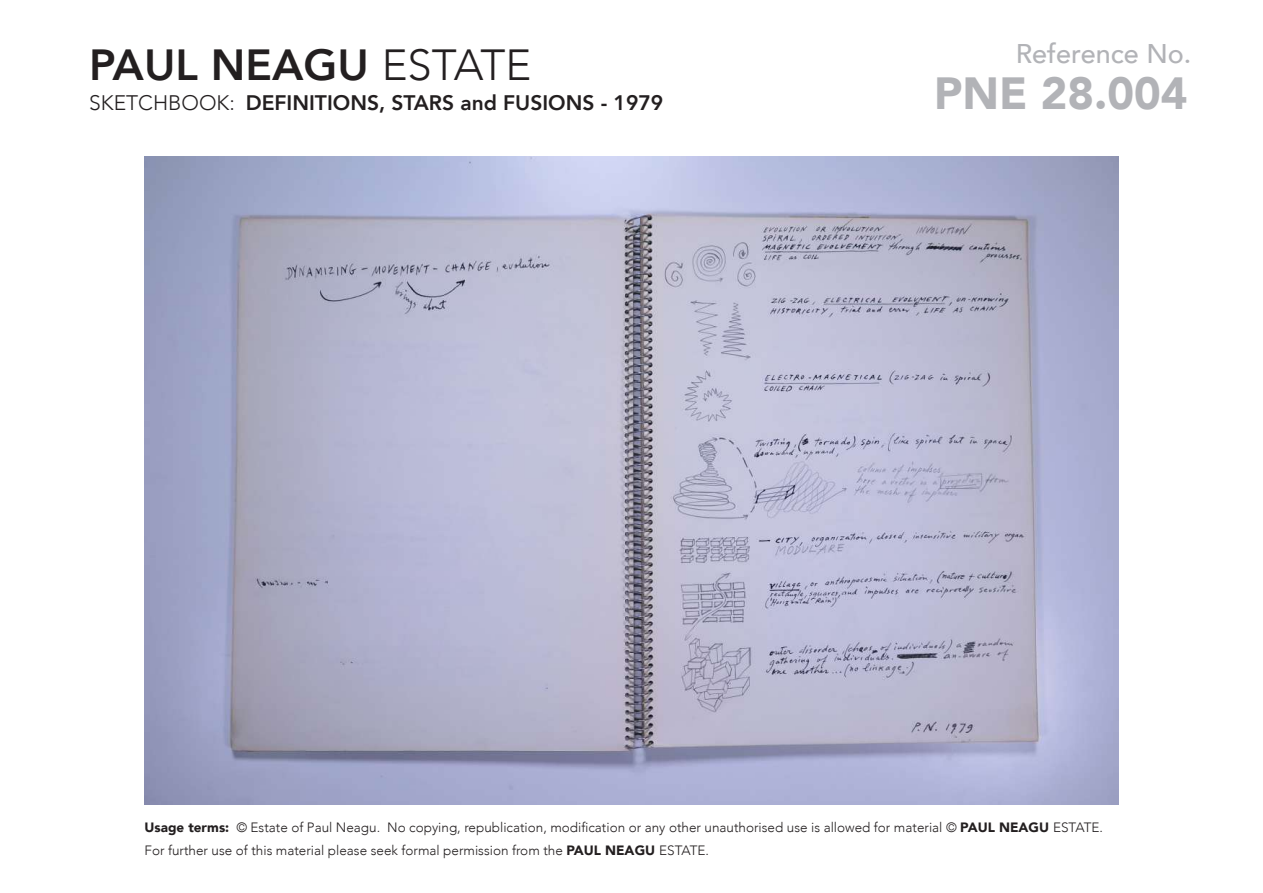
<style>
.page{position:relative;width:1263px;height:893px;background:#fff}
.page>*{position:absolute;margin:0;border:0;box-sizing:border-box;transform-origin:0 0}
.t1{font:900 45px "Avenir";color:#b2b3b7}
.t2{font:800 43.5px "Avenir";color:#231f20}
.t3{font:500 27px "Avenir";color:#b2b3b7}
.t4{font:800 21px "Avenir";color:#231f20}
.t5{font:300 13.5px/22.5px "Avenir";color:#231f20}
.s1{font-weight:300}
.s2{font-weight:900}
</style>
<div class="page">
<img style="left:145px;top:156px;width:973px;height:649px">
<h2 class="t2" style="left:89px;top:31px;width:443px">PAUL NEAGU <span class="s1">ESTATE</span></h2>
<h3 class="t4" style="left:89px;top:87px;width:575px"><span class="s1">SKETCHBOOK:</span> DEFINITIONS, STARS and FUSIONS - 1979</h3>
<h3 class="t3" style="left:1016px;top:30px;width:177px">Reference No.</h3>
<h1 class="t1" style="left:934px;top:55px;width:255px">PNE 28.004</h1>
<p class="t5" style="left:145px;top:816px;width:960px"><span class="s2">Usage terms:</span> © Estate of Paul Neagu. No copying, republication, modification or any other unauthorised use is allowed for material © <span class="s2">PAUL NEAGU</span> ESTATE.<br>For further use of this material please seek formal permission from the <span class="s2">PAUL NEAGU</span> ESTATE.</p>
</div>
